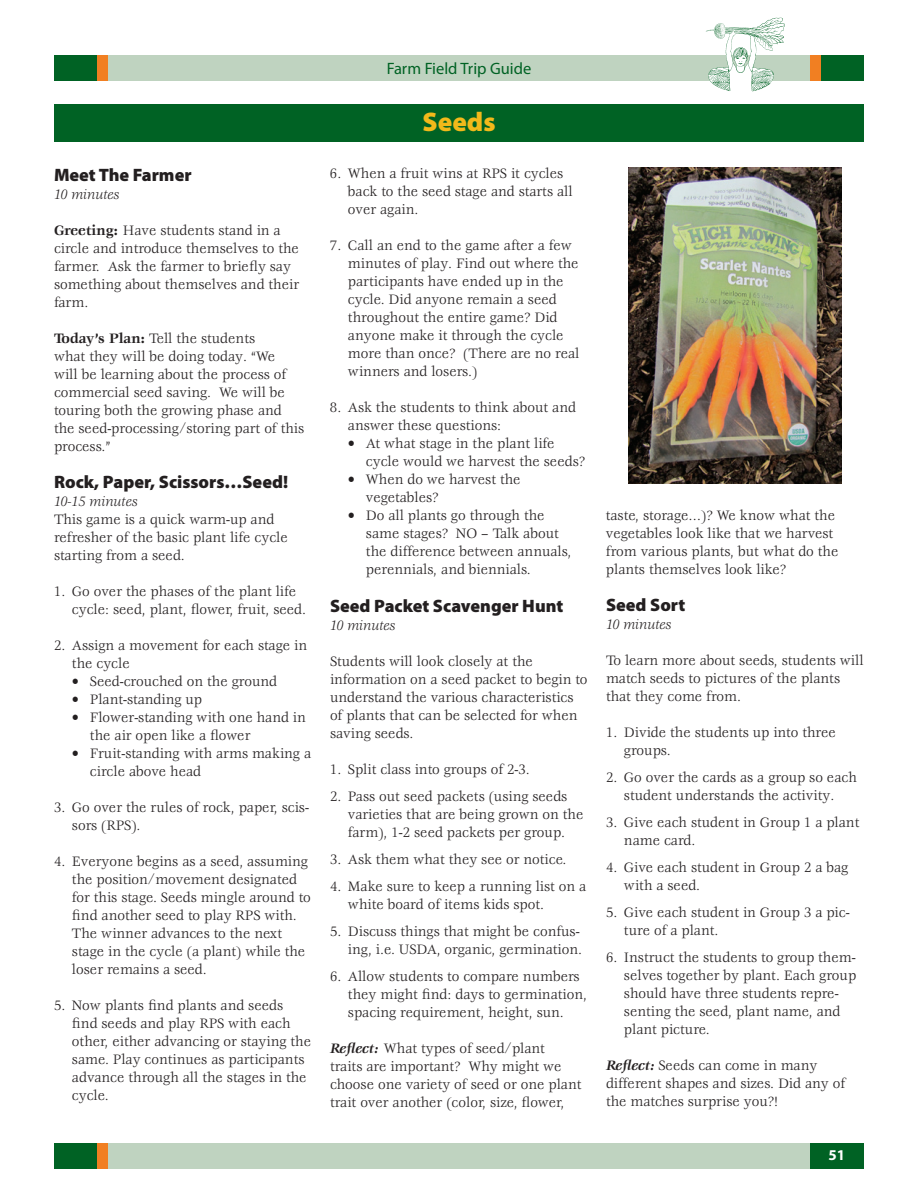
<style>
.page{position:relative;width:918px;height:1188px;background:#fff}
.page>*{position:absolute;margin:0;border:0;box-sizing:border-box;transform-origin:0 0}
.t1{font:900 27px "Myriad Pro";color:#f2b91a}
.t2{font:900 18px "Myriad Pro";color:#231f20}
.t3{font:16.5px "Myriad Pro";color:#006224}
.t4{font:15px/18px "Veljovic Std";color:#231f20;scale:.95 1}
.t5{font:italic 15px "Veljovic Std";color:#231f20;scale:.95 1}
.t6{font:700 15px "Myriad Pro";color:#fff}
.s1{font-weight:700}
.s2{font-weight:700;font-style:italic}
</style>
<div class="page">
<div style="left:804px;top:1143px;width:60px;height:26px;background:#006224"></div>
<div style="left:108px;top:1143px;width:702px;height:26px;background:#bfd3c0"></div>
<div style="left:108px;top:55px;width:702px;height:26px;background:#bfd3c0"></div>
<svg style="left:706px;top:18px;width:79px;height:74px"></svg>
<div style="left:54px;top:55px;width:43px;height:26px;background:#006224"></div>
<div style="left:97px;top:55px;width:11px;height:26px;background:#f17f22"></div>
<div style="left:821px;top:55px;width:43px;height:26px;background:#006224"></div>
<div style="left:810px;top:55px;width:11px;height:26px;background:#f17f22"></div>
<div style="left:54px;top:1143px;width:43px;height:26px;background:#006224"></div>
<div style="left:97px;top:1143px;width:11px;height:26px;background:#f17f22"></div>
<div style="left:54px;top:104px;width:810px;height:38px;background:#006224"></div>
<img style="left:628px;top:167px;width:214px;height:317px">
<p class="t2" style="left:54px;top:165px;width:139px">Meet The Farmer</p>
<p class="t5" style="left:54px;top:186px;width:70px">10 minutes</p>
<p class="t4" style="left:54px;top:222px;width:260px"><span class="s1">Greeting:</span> Have students stand in a circle and introduce themselves to the farmer. Ask the farmer to briefly say something about themselves and their farm.</p>
<p class="t4" style="left:54px;top:330px;width:265px"><span class="s1">Today’s Plan:</span> Tell the students<br>what they will be doing today. “We<br>will be learning about the process of commercial seed saving. We will be touring both the growing phase and the seed-processing/storing part of this process.”</p>
<p class="t2" style="left:54px;top:472px;width:236px">Rock, Paper, Scissors…Seed!</p>
<p class="t5" style="left:54px;top:494px;width:90px">10-15 minutes</p>
<p class="t4" style="left:54px;top:511px;width:248px">This game is a quick warm-up and refresher of the basic plant life cycle starting from a seed.</p>
<p class="t4" style="left:72px;top:583px;width:248px;text-indent:-18px">1. Go over the phases of the plant life cycle: seed, plant, flower, fruit, seed.</p>
<p class="t4" style="left:72px;top:637px;width:249px;text-indent:-18px">2. Assign a movement for each stage in the cycle</p>
<p class="t4" style="left:72px;top:673px;width:217px">• Seed-crouched on the ground</p>
<p class="t4" style="left:72px;top:691px;width:139px">• Plant-standing up</p>
<p class="t4" style="left:90px;top:709px;width:229px;text-indent:-18px">• Flower-standing with one hand in the air open like a flower</p>
<p class="t4" style="left:90px;top:745px;width:234px;text-indent:-18px">• Fruit-standing with arms making a circle above head</p>
<p class="t4" style="left:72px;top:799px;width:251px;text-indent:-18px">3. Go over the rules of rock, paper, scis&shy;sors (RPS).</p>
<p class="t4" style="left:72px;top:853px;width:253px;text-indent:-18px">4. Everyone begins as a seed, assuming the position/movement designated for this stage. Seeds mingle around to find another seed to play RPS with.<br>The winner advances to the next stage in the cycle (a plant) while the loser remains a seed.</p>
<p class="t4" style="left:72px;top:997px;width:253px;text-indent:-18px">5. Now plants find plants and seeds find seeds and play RPS with each other, either advancing or staying the same. Play continues as participants advance through all the stages in the cycle.</p>
<p class="t3" style="left:387px;top:59px;width:146px">Farm Field Trip Guide</p>
<h1 class="t1" style="left:422px;top:106px;width:75px">Seeds</h1>
<p class="t4" style="left:348px;top:165px;width:238px;text-indent:-18px">6. When a fruit wins at RPS it cycles back to the seed stage and starts all over again.</p>
<p class="t4" style="left:348px;top:237px;width:245px;text-indent:-18px">7. Call an end to the game after a few minutes of play. Find out where the participants have ended up in the cycle. Did anyone remain a seed throughout the entire game? Did anyone make it through the cycle more than once? (There are no real winners and losers.)</p>
<p class="t4" style="left:348px;top:399px;width:242px;text-indent:-18px">8. Ask the students to think about and answer these questions:</p>
<p class="t4" style="left:366px;top:435px;width:232px;text-indent:-18px">• At what stage in the plant life cycle would we harvest the seeds?</p>
<p class="t4" style="left:366px;top:471px;width:164px;text-indent:-18px">• When do we harvest the vegetables?</p>
<p class="t4" style="left:366px;top:507px;width:218px;text-indent:-18px">• Do all plants go through the same stages? NO – Talk about the difference between annuals, perennials, and biennials.</p>
<p class="t2" style="left:330px;top:595px;width:235px">Seed Packet Scavenger Hunt</p>
<p class="t5" style="left:330px;top:617px;width:70px">10 minutes</p>
<p class="t4" style="left:330px;top:653px;width:273px">Students will look closely at the information on a seed packet to begin to understand the various characteristics of plants that can be selected for when saving seeds.</p>
<p class="t4" style="left:330px;top:761px;width:212px">1. Split class into groups of 2-3.</p>
<p class="t4" style="left:348px;top:788px;width:249px;text-indent:-18px">2. Pass out seed packets (using seeds varieties that are being grown on the farm), 1-2 seed packets per group.</p>
<p class="t4" style="left:330px;top:851px;width:251px">3. Ask them what they see or notice.</p>
<p class="t4" style="left:348px;top:878px;width:252px;text-indent:-18px">4. Make sure to keep a running list on a white board of items kids spot.</p>
<p class="t4" style="left:330px;top:923px;width:267px;text-align:right">5. Discuss things that might be confus&shy;ing, i.e. USDA, organic, germination.</p>
<p class="t4" style="left:348px;top:968px;width:253px;text-indent:-18px">6. Allow students to compare numbers they might find: days to germination, spacing requirement, height, sun.</p>
<p class="t4" style="left:330px;top:1040px;width:266px"><span class="s2">Reflect:</span> What types of seed/plant<br>traits are important? Why might we choose one variety of seed or one plant trait over another (color, size, flower,</p>
<p class="t4" style="left:606px;top:507px;width:246px">taste, storage…)? We know what the vegetables look like that we harvest from various plants, but what do the plants themselves look like?</p>
<p class="t2" style="left:606px;top:595px;width:81px">Seed Sort</p>
<p class="t5" style="left:606px;top:617px;width:70px">10 minutes</p>
<p class="t4" style="left:606px;top:652px;width:273px">To learn more about seeds, students will match seeds to pictures of the plants that they come from.</p>
<p class="t4" style="left:624px;top:724px;width:225px;text-indent:-18px">1. Divide the students up into three groups.</p>
<p class="t4" style="left:606px;top:769px;width:265px;text-align:center">2. Go over the cards as a group so each student understands the activity.</p>
<p class="t4" style="left:624px;top:814px;width:249px;text-indent:-18px">3. Give each student in Group 1 a plant name card.</p>
<p class="t4" style="left:624px;top:859px;width:238px;text-indent:-18px">4. Give each student in Group 2 a bag with a seed.</p>
<p class="t4" style="left:624px;top:904px;width:239px;text-indent:-18px">5. Give each student in Group 3 a pic&shy;ture of a plant.</p>
<p class="t4" style="left:624px;top:949px;width:246px;text-indent:-18px">6. Instruct the students to group them&shy;selves together by plant. Each group should have three students repre&shy;senting the seed, plant name, and plant picture.</p>
<p class="t4" style="left:606px;top:1057px;width:253px"><span class="s2">Reflect:</span> Seeds can come in many different shapes and sizes. Did any of the matches surprise you?!</p>
<p class="t6" style="left:829px;top:1147px;width:18px">51</p>
</div>
